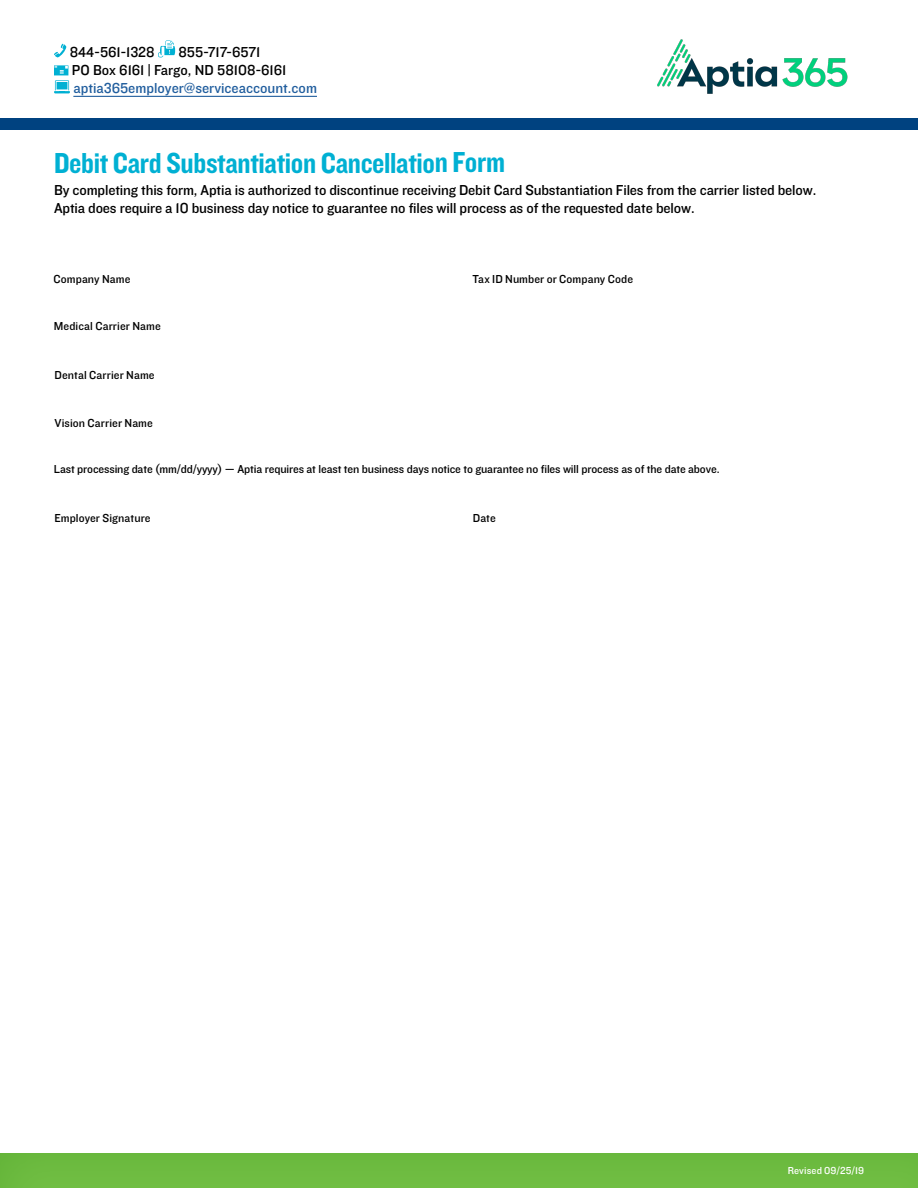
<style>
.page{position:relative;width:918px;height:1188px;background:#fff}
.page>*{position:absolute;margin:0;border:0;box-sizing:border-box;transform-origin:0 0}
.t1{font:30px "Knockout 50 Welterweight";letter-spacing:-.01em;color:#00b0d3}
.t2{font:15px/18px "Knockout 31 Junior Middlewt";letter-spacing:-.01em;color:#000}
.t3{font:15px "Knockout 31 Junior Middlewt";color:#215e9e}
.t4{font:12px "Knockout 31 Junior Middlewt";letter-spacing:-.01em;color:#000}
.t5{font:12px "Knockout 31 Junior Middlewt";letter-spacing:.01em;color:#000}
.t6{font:10.5px "Knockout 31 Junior Middlewt";letter-spacing:.01em;color:#fff}
</style>
<div class="page">
<div style="left:0;top:1141px;width:918px;height:47px;background:#72bf44;opacity:.3"></div>
<div style="left:0;top:118px;width:918px;height:12px;background:#004280"></div>
<svg style="left:54px;top:43px;width:12px;height:14px"></svg>
<svg style="left:158px;top:40px;width:18px;height:17px"></svg>
<svg style="left:54px;top:65px;width:16px;height:28px"></svg>
<hr style="left:73px;top:96px;width:244px;height:1px;background:#215e9e">
<img style="left:657px;top:39px;width:191px;height:55px">
<p class="t2" style="left:70px;top:43px;width:86px">844-561-1328</p>
<p class="t2" style="left:72px;top:43px;width:216px;text-indent:107px">855-717-6571<br>PO Box 6161 | Fargo, ND 58108-6161</p>
<p class="t3" style="left:73px;top:78px;width:245px">aptia365employer@serviceaccount.com</p>
<h1 class="t1" style="left:54px;top:143px;width:453px">Debit Card Substantiation Cancellation Form</h1>
<p class="t2" style="left:54px;top:180px;width:764px">By completing this form, Aptia is authorized to discontinue receiving Debit Card Substantiation Files from the carrier listed below.<br>Aptia does require a 10 business day notice to guarantee no files will process as of the requested date below.</p>
<p class="t4" style="left:54px;top:271px;width:78px">Company Name</p>
<p class="t4" style="left:472px;top:271px;width:162px">Tax ID Number or Company Code</p>
<p class="t5" style="left:54px;top:317px;width:108px">Medical Carrier Name</p>
<p class="t5" style="left:55px;top:367px;width:102px">Dental Carrier Name</p>
<p class="t5" style="left:55px;top:415px;width:100px">Vision Carrier Name</p>
<p class="t4" style="left:54px;top:461px;width:667px">Last processing date (mm/dd/yyyy) — Aptia requires at least ten business days notice to guarantee no files will process as of the date above.</p>
<p class="t4" style="left:54px;top:510px;width:98px">Employer Signature</p>
<p class="t4" style="left:473px;top:510px;width:25px">Date</p>
<p class="t6" style="left:788px;top:1163px;width:78px">Revised 09/25/19</p>
</div>
